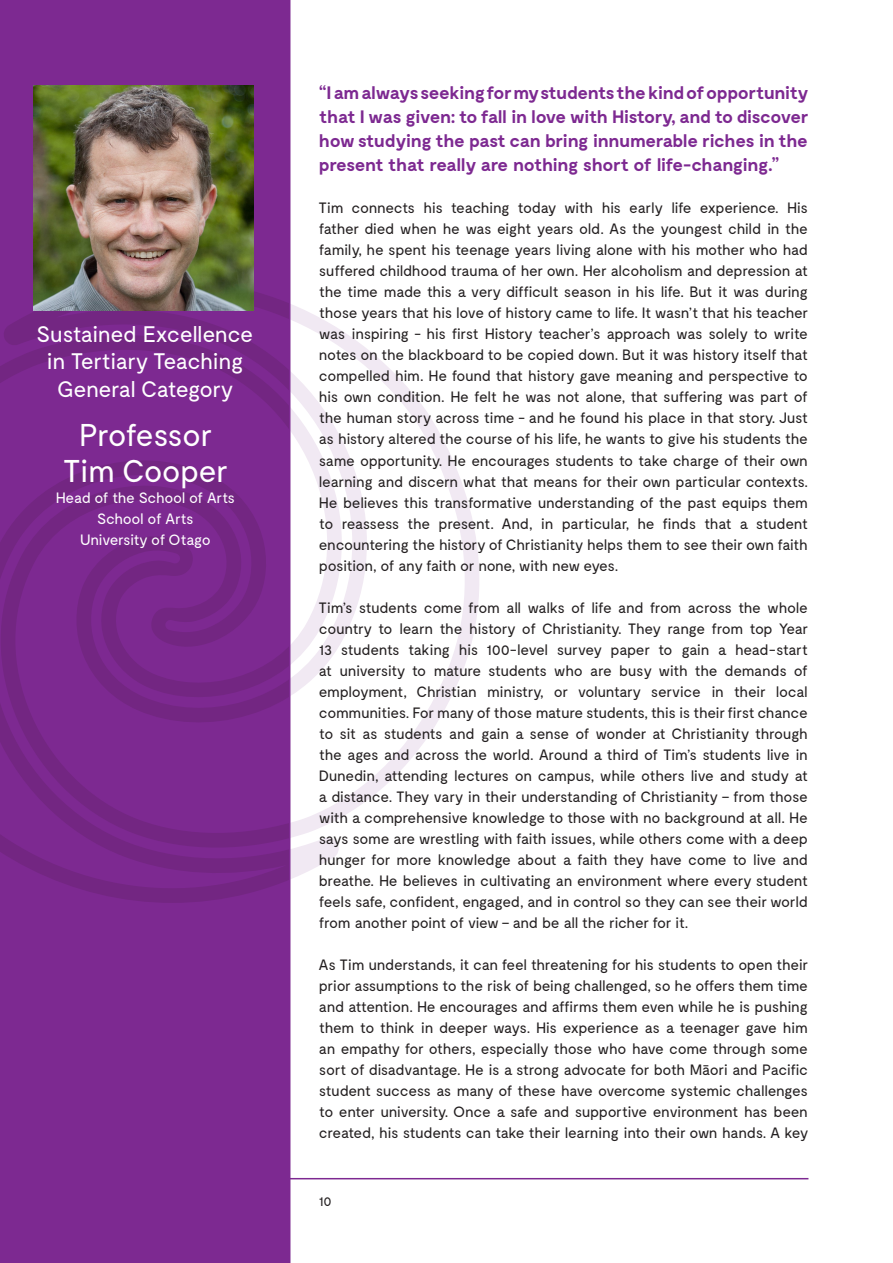
<style>
.page{position:relative;width:893px;height:1263px;background:#fff}
.page>*{position:absolute;margin:0;border:0;box-sizing:border-box;transform-origin:0 0}
.Heading{font:31.5px "Moderat";letter-spacing:-.025em;color:#fff}
.t1{font:22.5px "Moderat";letter-spacing:-.025em;color:#fff}
.Intro{font:700 18px/24px "Moderat";letter-spacing:-.025em;color:#7d2991;text-align:justify}
.Body_copy{font:15px/21px "Moderat";letter-spacing:-.03em;color:#231f20;text-align:justify}
.Title_Head{font:15px "Moderat";letter-spacing:-.025em;color:#fff}
.t2{font:13.5px "Moderat";color:#231f20}
</style>
<div class="page">
<svg style="left:290px;top:258px;width:189px;height:651px"></svg>
<svg style="left:0;top:0;width:290px;height:1263px;background:#7b288e"></svg>
<hr style="left:86px;top:1178px;width:722px;height:1px;background:#7d2991">
<img style="left:33px;top:85px;width:221px;height:225px">
<p class="t1" style="left:37px;top:322px;width:218px">Sustained Excellence</p>
<p class="t1" style="left:47px;top:349px;width:198px">in Tertiary Teaching</p>
<p class="t1" style="left:57px;top:376px;width:178px">General Category</p>
<p class="Heading" style="left:79px;top:418px;width:135px">Professor</p>
<p class="Heading" style="left:64px;top:454px;width:166px">Tim Cooper</p>
<p class="Title_Head" style="left:56px;top:490px;width:181px">Head of the School of Arts</p>
<p class="Title_Head" style="left:97px;top:511px;width:98px">School of Arts</p>
<p class="Title_Head" style="left:80px;top:532px;width:132px">University of Otago</p>
<p class="Intro" style="left:319px;top:82px;width:491px">“I am always seeking for my students the kind of opportunity that I was given: to fall in love with History, and to discover how studying the past can bring innumerable riches in the present that really are nothing short of life-changing.”</p>
<p class="Body_copy" style="left:319px;top:198px;width:491px">Tim connects his teaching today with his early life experience. His father died when he was eight years old. As the youngest child in the family, he spent his teenage years living alone with his mother who had suffered childhood trauma of her own. Her alcoholism and depression at the time made this a very difficult season in his life. But it was during those years that his love of history came to life. It wasn’t that his teacher was inspiring - his first History teacher’s approach was solely to write notes on the blackboard to be copied down. But it was history itself that compelled him. He found that history gave meaning and perspective to his own condition. He felt he was not alone, that suffering was part of the human story across time - and he found his place in that story. Just as history altered the course of his life, he wants to give his students the same opportunity. He encourages students to take charge of their own learning and discern what that means for their own particular contexts.<br>He believes this transformative understanding of the past equips them to reassess the present. And, in particular, he finds that a student encountering the history of Christianity helps them to see their own faith position, of any faith or none, with new eyes.</p>
<p class="Body_copy" style="left:319px;top:597px;width:491px">Tim’s students come from all walks of life and from across the whole country to learn the history of Christianity. They range from top Year 13 students taking his 100-level survey paper to gain a head-start at university to mature students who are busy with the demands of employment, Christian ministry, or voluntary service in their local communities. For many of those mature students, this is their first chance to sit as students and gain a sense of wonder at Christianity through the ages and across the world. Around a third of Tim’s students live in Dunedin, attending lectures on campus, while others live and study at a distance. They vary in their understanding of Christianity – from those with a comprehensive knowledge to those with no background at all. He says some are wrestling with faith issues, while others come with a deep hunger for more knowledge about a faith they have come to live and breathe. He believes in cultivating an environment where every student feels safe, confident, engaged, and in control so they can see their world from another point of view – and be all the richer for it.</p>
<p class="Body_copy" style="left:319px;top:954px;width:491px">As Tim understands, it can feel threatening for his students to open their prior assumptions to the risk of being challenged, so he offers them time and attention. He encourages and affirms them even while he is pushing them to think in deeper ways. His experience as a teenager gave him an empathy for others, especially those who have come through some sort of disadvantage. He is a strong advocate for both Māori and Pacific student success as many of these have overcome systemic challenges to enter university. Once a safe and supportive environment has been created, his students can take their learning into their own hands. A key</p>
<p class="t2" style="left:319px;top:1194px;width:14px">10</p>
</div>
